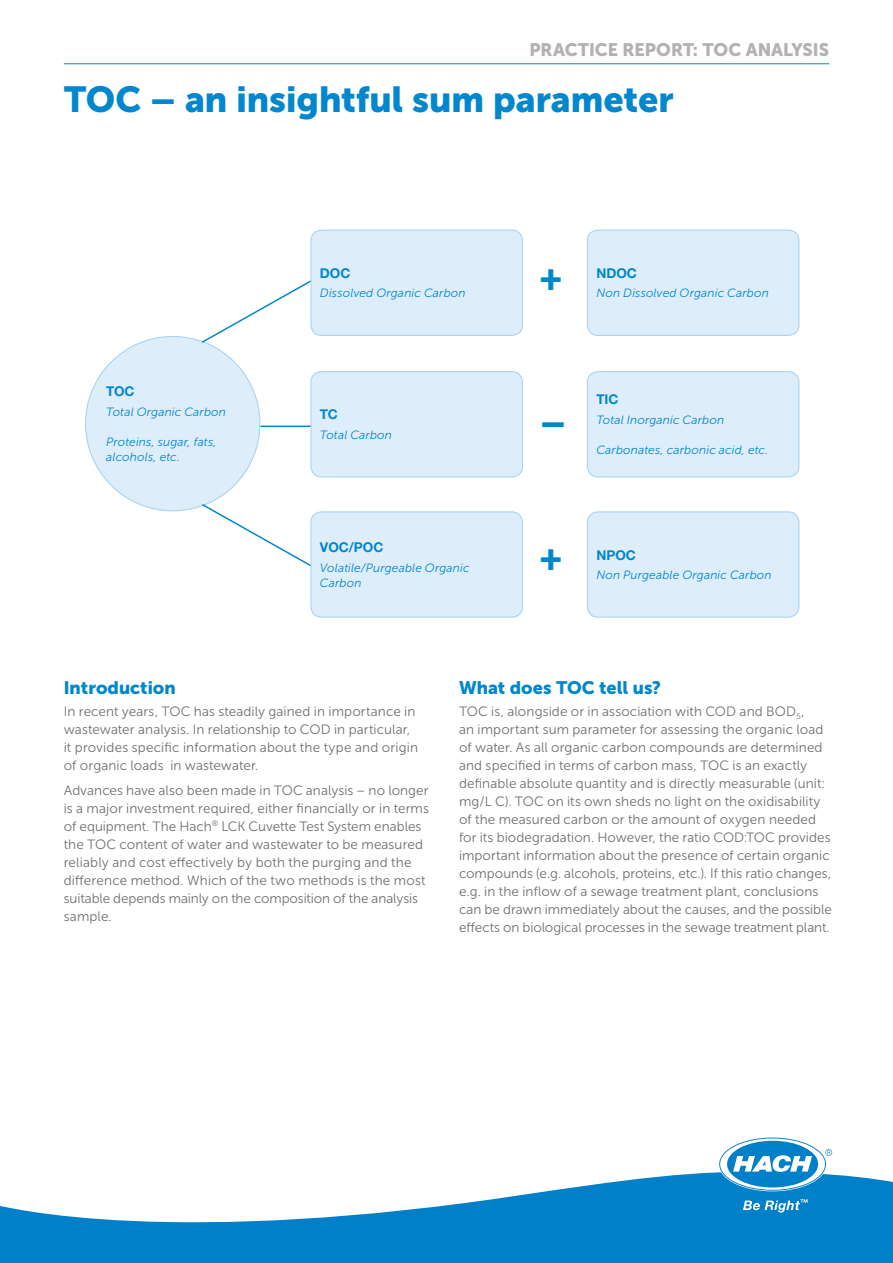
<style>
.page{position:relative;width:893px;height:1263px;background:#fff}
.page>*{position:absolute;margin:0;border:0;box-sizing:border-box;transform-origin:0 0}
.t1{font:36px "Museo Sans Cyrl 900";color:#0087cd}
.t2{font:18px "Museo Sans Cyrl 900";color:#0087cd}
.t3{font:18px "Museo Sans Cyrl 900";color:#b1b2b3}
.t4{font:13.5px/18px "Museo Sans Cyrl 300";letter-spacing:.005em;color:#6f6f6e}
.t5{font:700 13.5px "Helvetica Neue LTW1 G";color:#0087cd}
.t6{font:italic 12px/15px "Museo Sans Cyrl 300";letter-spacing:.01em;color:#0087cd}
</style>
<div class="page">
<svg style="left:0;top:1168px;width:893px;height:95px;fill:#0080c8"></svg>
<svg style="left:720px;top:1138px;width:112px;height:52px"></svg>
<svg style="left:743px;top:1199px;width:65px;height:13px"></svg>
<div style="left:86px;top:336px;width:174px;height:175px;background:#deedfa;border-radius:50%"></div>
<svg style="left:200px;top:280px;width:113px;height:64px"></svg>
<hr style="left:260px;top:426px;width:51px;height:1px;background:#0087cd">
<svg style="left:200px;top:502px;width:114px;height:64px"></svg>
<hr style="left:64px;top:63px;width:765px;height:1px;background:#0087cd">
<div style="left:311px;top:230px;width:211px;height:105px;background:#deedfa;border-radius:11px"></div>
<div style="left:310px;top:230px;width:213px;height:106px;border:1px solid #a7d2f1;border-radius:11px"></div>
<div style="left:587px;top:230px;width:212px;height:105px;background:#deedfa;border-radius:11px"></div>
<div style="left:587px;top:230px;width:212px;height:106px;border:1px solid #a7d2f1;border-radius:11px"></div>
<div style="left:311px;top:512px;width:211px;height:105px;background:#deedfa;border-radius:11px"></div>
<div style="left:310px;top:511px;width:213px;height:107px;border:1px solid #a7d2f1;border-radius:11px"></div>
<div style="left:587px;top:512px;width:212px;height:105px;background:#deedfa;border-radius:11px"></div>
<div style="left:587px;top:511px;width:212px;height:107px;border:1px solid #a7d2f1;border-radius:11px"></div>
<div style="left:587px;top:372px;width:212px;height:105px;background:#deedfa;border-radius:11px"></div>
<div style="left:587px;top:371px;width:212px;height:106px;border:1px solid #a7d2f1;border-radius:11px"></div>
<div style="left:311px;top:372px;width:211px;height:105px;background:#deedfa;border-radius:11px"></div>
<div style="left:310px;top:371px;width:213px;height:106px;border:1px solid #a7d2f1;border-radius:11px"></div>
<h2 class="t3" style="left:529px;top:39px;width:301px">PRACTICE REPORT: TOC ANALYSIS</h2>
<h1 class="t1" style="left:64px;top:79px;width:612px">TOC – an insightful sum parameter</h1>
<p class="t5" style="left:106px;top:383px;width:30px">TOC</p>
<p class="t6" style="left:106px;top:404px;width:121px">Total Organic Carbon</p>
<p class="t6" style="left:106px;top:434px;width:112px">Proteins, sugar, fats, alcohols, etc.</p>
<p class="t5" style="left:320px;top:265px;width:32px">DOC</p>
<p class="t6" style="left:320px;top:286px;width:147px">Dissolved Organic Carbon</p>
<p class="t5" style="left:320px;top:406px;width:19px">TC</p>
<p class="t6" style="left:320px;top:427px;width:74px">Total Carbon</p>
<p class="t5" style="left:320px;top:539px;width:65px">VOC/POC</p>
<p class="t6" style="left:320px;top:560px;width:151px">Volatile/Purgeable Organic<br>Carbon</p>
<h1 class="t1" style="left:540px;top:257px;width:23px">+</h1>
<p class="t5" style="left:596px;top:265px;width:42px">NDOC</p>
<p class="t6" style="left:596px;top:286px;width:174px">Non Dissolved Organic Carbon</p>
<h1 class="t1" style="left:540px;top:402px;width:27px">–</h1>
<p class="t5" style="left:596px;top:391px;width:24px">TIC</p>
<p class="t6" style="left:596px;top:412px;width:129px">Total Inorganic Carbon</p>
<p class="t6" style="left:596px;top:442px;width:173px">Carbonates, carbonic acid, etc.</p>
<h1 class="t1" style="left:540px;top:537px;width:23px">+</h1>
<p class="t5" style="left:596px;top:546px;width:41px">NPOC</p>
<p class="t6" style="left:596px;top:567px;width:177px">Non Purgeable Organic Carbon</p>
<h2 class="t2" style="left:64px;top:677px;width:114px">Introduction</h2>
<p class="t4" style="left:64px;top:703px;width:356px">In recent years, TOC has steadily gained in importance in wastewater analysis. In relationship to COD in particular, it provides specific information about the type and origin of organic loads in wastewater.</p>
<p class="t4" style="left:64px;top:781px;width:367px">Advances have also been made in TOC analysis – no longer is a major investment required, either financially or in terms of equipment. The Hach<sup>®</sup> LCK Cuvette Test System enables the TOC content of water and wastewater to be measured reliably and cost effectively by both the purging and the difference method. Which of the two methods is the most suitable depends mainly on the composition of the analysis sample.</p>
<h2 class="t2" style="left:459px;top:677px;width:204px">What does TOC tell us?</h2>
<p class="t4" style="left:459px;top:703px;width:374px">TOC is, alongside or in association with COD and BOD<sub>5</sub>,<br>an important sum parameter for assessing the organic load of water. As all organic carbon compounds are determined and specified in terms of carbon mass, TOC is an exactly definable absolute quantity and is directly measurable (unit: mg/L C). TOC on its own sheds no light on the oxidisability of the measured carbon or the amount of oxygen needed for its biodegradation. However, the ratio COD:TOC provides important information about the presence of certain organic compounds (e.g. alcohols, proteins, etc.). If this ratio changes, e.g. in the inflow of a sewage treatment plant, conclusions can be drawn immediately about the causes, and the possible effects on biological processes in the sewage treatment plant.</p>
</div>
